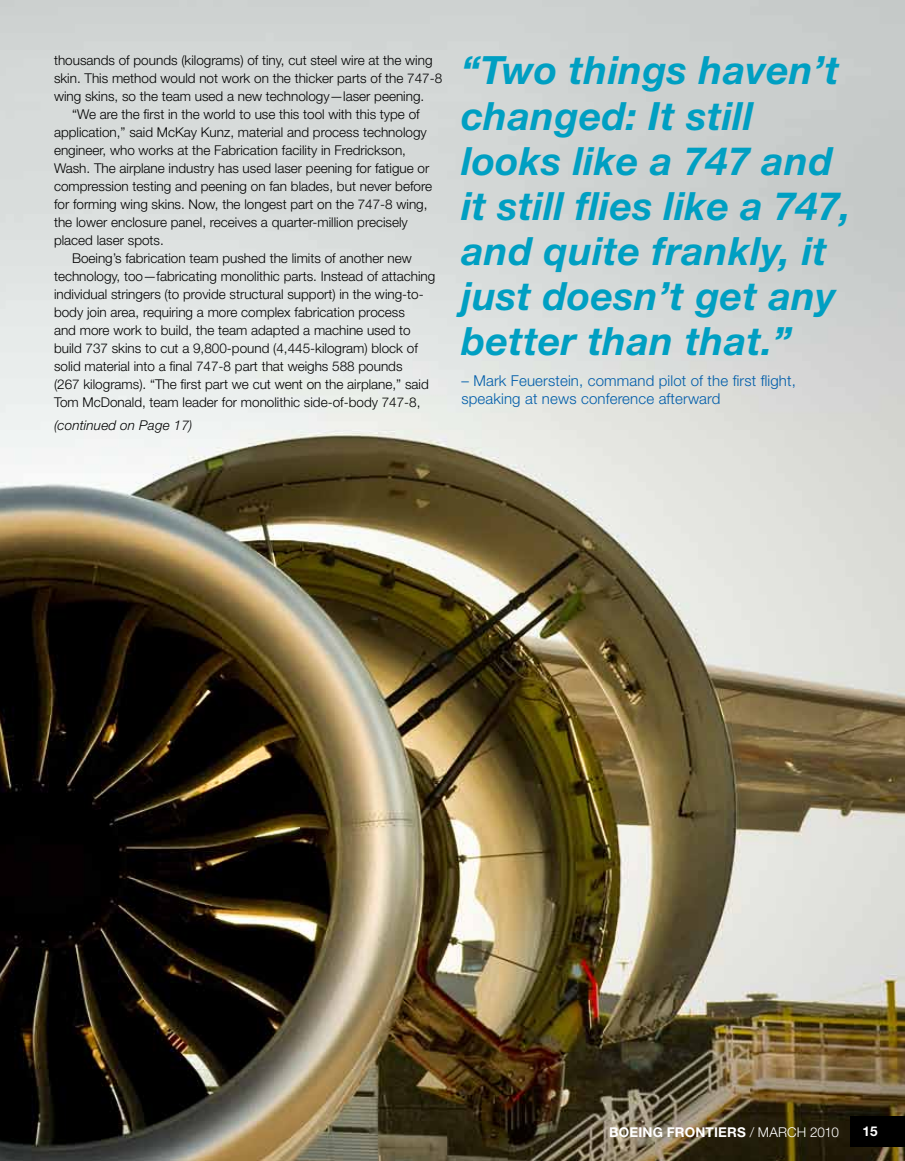
<style>
.page{position:relative;width:905px;height:1161px;background:#fff}
.page>*{position:absolute;margin:0;border:0;box-sizing:border-box;transform-origin:0 0}
.t1{font:italic 700 39px/45px "Helvetica Neue";letter-spacing:.01em;color:#009fc2}
.t2{font:300 15px/18px "Helvetica Neue";letter-spacing:.01em;color:#005daa}
.t3{font:300 13.5px "Helvetica Neue";color:#000}
.t4{font:700 13.5px "Helvetica Neue";letter-spacing:.015em;color:#fff}
.t5{font:italic 300 13.5px "Helvetica Neue";letter-spacing:.01em;color:#000}
.s1{font-weight:300}
</style>
<div class="page">
<img style="left:0;top:0;width:904px;height:1161px">
<div style="left:850px;top:1116px;width:54px;height:31px;background:#000"></div>
<p class="t3" style="left:54px;top:52px;width:380px">thousands of pounds (kilograms) of tiny, cut steel wire at the wing</p>
<p class="t3" style="left:54px;top:70px;width:390px">skin. This method would not work on the thicker parts of the 747-8</p>
<p class="t3" style="left:54px;top:88px;width:372px">wing skins, so the team used a new technology—laser peening.</p>
<p class="t3" style="left:72px;top:106px;width:349px">“We are the first in the world to use this tool with this type of</p>
<p class="t3" style="left:54px;top:124px;width:374px">application,” said McKay Kunz, material and process technology</p>
<p class="t3" style="left:54px;top:142px;width:353px">engineer, who works at the Fabrication facility in Fredrickson,</p>
<p class="t3" style="left:54px;top:160px;width:377px">Wash. The airplane industry has used laser peening for fatigue or</p>
<p class="t3" style="left:54px;top:178px;width:379px">compression testing and peening on fan blades, but never before</p>
<p class="t3" style="left:54px;top:196px;width:375px">for forming wing skins. Now, the longest part on the 747-8 wing,</p>
<p class="t3" style="left:54px;top:214px;width:355px">the lower enclosure panel, receives a quarter-million precisely</p>
<p class="t3" style="left:54px;top:232px;width:111px">placed laser spots.</p>
<p class="t3" style="left:72px;top:250px;width:341px">Boeing’s fabrication team pushed the limits of another new</p>
<p class="t3" style="left:54px;top:268px;width:383px">technology, too—fabricating monolithic parts. Instead of attaching</p>
<p class="t3" style="left:54px;top:285px;width:371px">individual stringers (to provide structural support) in the wing-to-</p>
<p class="t3" style="left:54px;top:303px;width:352px">body join area, requiring a more complex fabrication process</p>
<p class="t3" style="left:54px;top:321px;width:358px">and more work to build, the team adapted a machine used to</p>
<p class="t3" style="left:54px;top:339px;width:365px">build 737 skins to cut a 9,800-pound (4,445-kilogram) block of</p>
<p class="t3" style="left:54px;top:357px;width:350px">solid material into a final 747-8 part that weighs 588 pounds</p>
<p class="t3" style="left:54px;top:375px;width:376px">(267 kilograms). “The first part we cut went on the airplane,” said</p>
<p class="t3" style="left:54px;top:393px;width:368px">Tom McDonald, team leader for monolithic side-of-body 747-8,</p>
<p class="t5" style="left:54px;top:417px;width:140px">(continued on Page 17)</p>
<h1 class="t1" style="left:461px;top:47px;width:391px">“Two things haven’t changed: It still looks like a 747 and it still flies like a 747, and quite frankly, it just doesn’t get any better than that.”</h1>
<p class="t2" style="left:461px;top:371px;width:336px">– Mark Feuerstein, command pilot of the first flight, speaking at news conference afterward</p>
<p class="t4" style="left:609px;top:1123px;width:231px">BOEING FRONTIERS <span class="s1">/ MARCH 2010</span></p>
<p class="t4" style="left:862px;top:1123px;width:17px">15</p>
</div>
